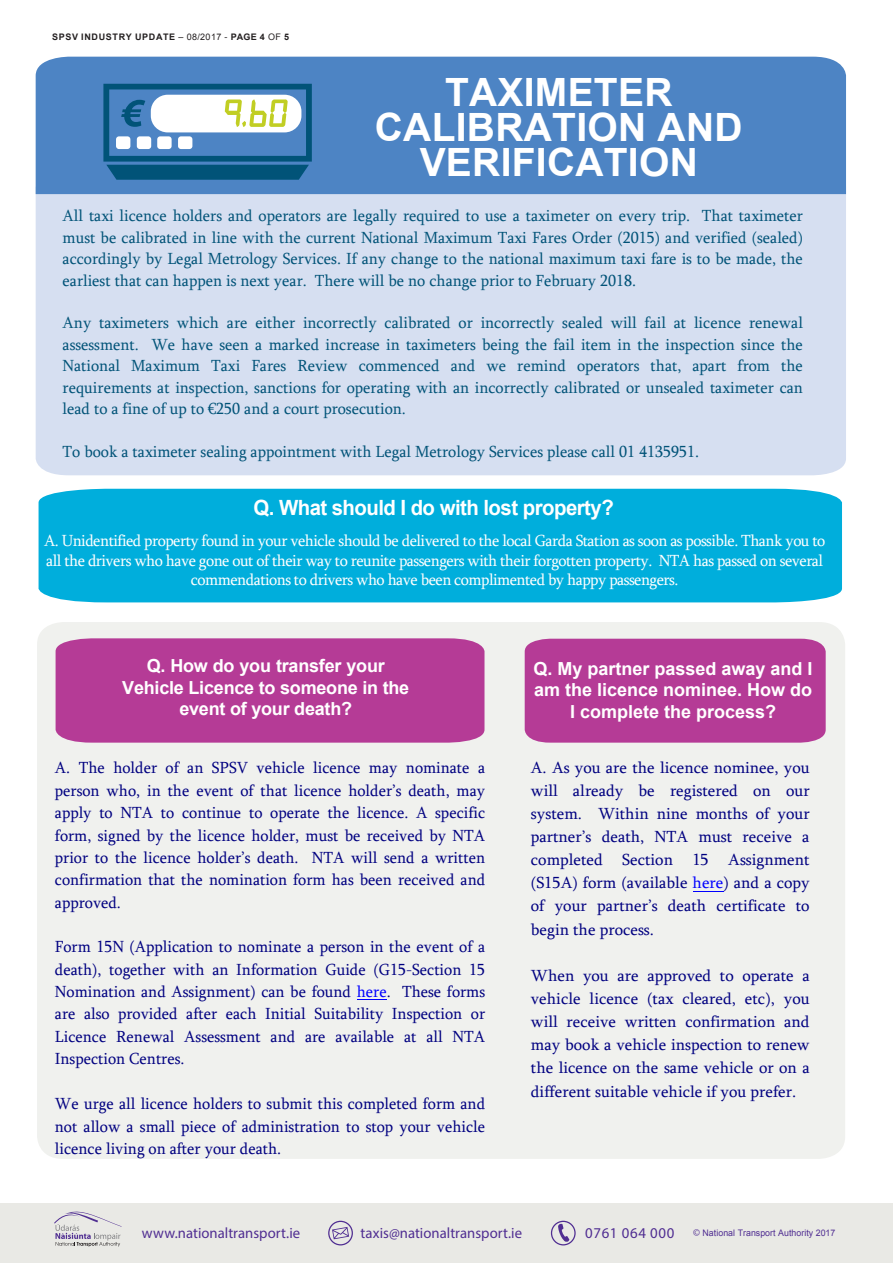
<style>
.page{position:relative;width:893px;height:1263px;background:#fff}
.page>*{position:absolute;margin:0;border:0;box-sizing:border-box;transform-origin:0 0}
.t1{font:700 39px/34.7px "Arial";letter-spacing:.005em;color:#fff;text-align:center}
.t2{font:700 21px "Arial";letter-spacing:-.025em;color:#fff}
.t3{font:700 18px/21.6px "Arial";color:#fff;text-align:center}
.t4{font:700 18px/21.6px "Arial";letter-spacing:-.01em;color:#fff;text-align:center}
.t5{font:16.5px/22.4px "Sylfaen";color:#000080;text-align:justify}
.t6{font:16.5px/21.5px "Sylfaen";color:#015378;text-align:justify}
.t7{font:16.5px/19.6px "Sylfaen";letter-spacing:-.03em;color:#fff;text-align:center}
.t8{font:15px "Myriad Pro";letter-spacing:.005em;color:#502e92}
.t9{font:15px "Myriad Pro";letter-spacing:.04em;color:#502e92}
.t10{font:700 9px "Arial";letter-spacing:.07em;color:#231f20}
.t11{font:9px "Arial";letter-spacing:.005em;color:#502e92}
.s1{font-weight:400}
.s2{font-style:inherit}
.s3{color:#00f}
.s4{font-family:"Myriad Pro";font-size:10.5px}
</style>
<div class="page">
<div style="left:1px;top:1203px;width:892px;height:60px;background:#e9e9e5"></div>
<svg style="left:551px;top:1221px;width:25px;height:24px"></svg>
<svg style="left:328px;top:1221px;width:25px;height:24px"></svg>
<svg style="left:54px;top:1211px;width:68px;height:35px"></svg>
<div style="left:37px;top:622px;width:808px;height:537px;background:#f0f1ee"></div>
<div style="left:525px;top:639px;width:301px;height:104px;background:#b53b96"></div>
<div style="left:39px;top:489px;width:803px;height:113px;background:#00aedc"></div>
<div style="left:56px;top:638px;width:428px;height:105px;background:#b53b96"></div>
<hr style="left:357px;top:999px;width:30px;height:1px;background:#00f">
<hr style="left:693px;top:891px;width:30px;height:1px;background:#00f">
<div style="left:36px;top:194px;width:810px;height:281px;background:#d6dff1"></div>
<div style="left:36px;top:57px;width:810px;height:137px;background:#4d84c4"></div>
<svg style="left:103px;top:84px;width:209px;height:96px"></svg>
<p class="t10" style="left:52px;top:31px;width:238px">SPSV INDUSTRY UPDATE <span class="s1">– 0</span><span class="s1">8</span><span class="s1">/201</span><span class="s1">7</span> <span class="s1">-</span> PAGE <span class="s2">4</span> <span class="s1">OF</span> <span class="s2">5</span></p>
<h1 class="t1" style="left:375px;top:76px;width:369px">TAXIMETER<br>CALIBRATION AND<br>VERIFICATION</h1>
<p class="t6" style="left:63px;top:205px;width:742px">All taxi licence holders and operators are legally required to use a taximeter on every trip. That taximeter must be calibrated in line with the current National Maximum Taxi Fares Order (2015) and verified (sealed) accordingly by Legal Metrology Services. If any change to the national maximum taxi fare is to be made, the earliest that can happen is next year. There will be no change prior to February 2018.</p>
<p class="t6" style="left:63px;top:312px;width:742px">Any taximeters which are either incorrectly calibrated or incorrectly sealed will fail at licence renewal assessment. We have seen a marked increase in taximeters being the fail item in the inspection since the National Maximum Taxi Fares Review commenced and we remind operators that, apart from the requirements at inspection, sanctions for operating with an incorrectly calibrated or unsealed taximeter can lead to a fine of up to €250 and a court prosecution.</p>
<p class="t6" style="left:63px;top:441px;width:638px">To book a taximeter sealing appointment with Legal Metrology Services please call 01 4135951.</p>
<p class="t2" style="left:254px;top:494px;width:362px">Q. What should I do with <span class="s2">lost property?</span></p>
<p class="t7" style="left:44px;top:530px;width:783px">A. Unidentified property found in your vehicle should be delivered to the local Garda Station as soon as possible. Thank you to all the drivers who have gone out of their way to reunite passengers with their forgotten property. NTA has passed on several commendations to drivers who have been complimented by happy passengers.</p>
<p class="t4" style="left:122px;top:656px;width:288px"><span class="s2">Q. How do you transfer your<br>Vehicle</span> Licence to someone in the event of your death?</p>
<p class="t5" style="left:55px;top:756px;width:432px">A. The holder of an SPSV vehicle licence may nominate a person who, in the event of that licence holder’s death, may apply to NTA to continue to operate the licence. A specific form, signed by the licence holder, must be received by NTA prior to the licence holder’s death. NTA will send a written confirmation that the nomination form has been received and approved.</p>
<p class="t5" style="left:55px;top:935px;width:432px">Form 15N (Application to nominate a person in the event of a death), together with an Information Guide (G15-Section 15<br>Nomination and Assignment) can be found <span class="s3">here</span>. These forms are also provided after each Initial Suitability Inspection or Licence Renewal Assessment and are available at all NTA Inspection Centres.</p>
<p class="t5" style="left:55px;top:1092px;width:432px">We urge all licence holders to submit this completed form and not allow a small piece of administration to stop your vehicle licence living on after your death.</p>
<p class="t3" style="left:533px;top:658px;width:281px">Q. My partner passed away and I am the licence nominee. How do<br>I <span class="s2">complete the process?</span></p>
<p class="t5" style="left:531px;top:755px;width:280px;line-height:23.1px">A. As you are the licence nominee, you will already be registered on our system. Within nine months of your partner’s death, NTA must receive a completed Section 15 Assignment (S15A) form (available <span class="s3">here</span>) and a copy of your partner’s death certificate to begin the process.</p>
<p class="t5" style="left:531px;top:964px;width:280px;line-height:23.1px">When you are approved to operate a vehicle licence (tax cleared, etc), you will receive written confirmation and may book a vehicle inspection to renew the licence on the same vehicle or on a different suitable vehicle if you prefer.</p>
<p class="t8" style="left:142px;top:1224px;width:160px">www.nationaltransport.ie</p>
<p class="t8" style="left:361px;top:1224px;width:163px">taxis@nationaltransport.ie</p>
<p class="t9" style="left:585px;top:1223px;width:91px">0761 064 000</p>
<p class="t11" style="left:693px;top:1227px;width:144px"><span class="s4">©</span> National Transport Authority 2017</p>
</div>
